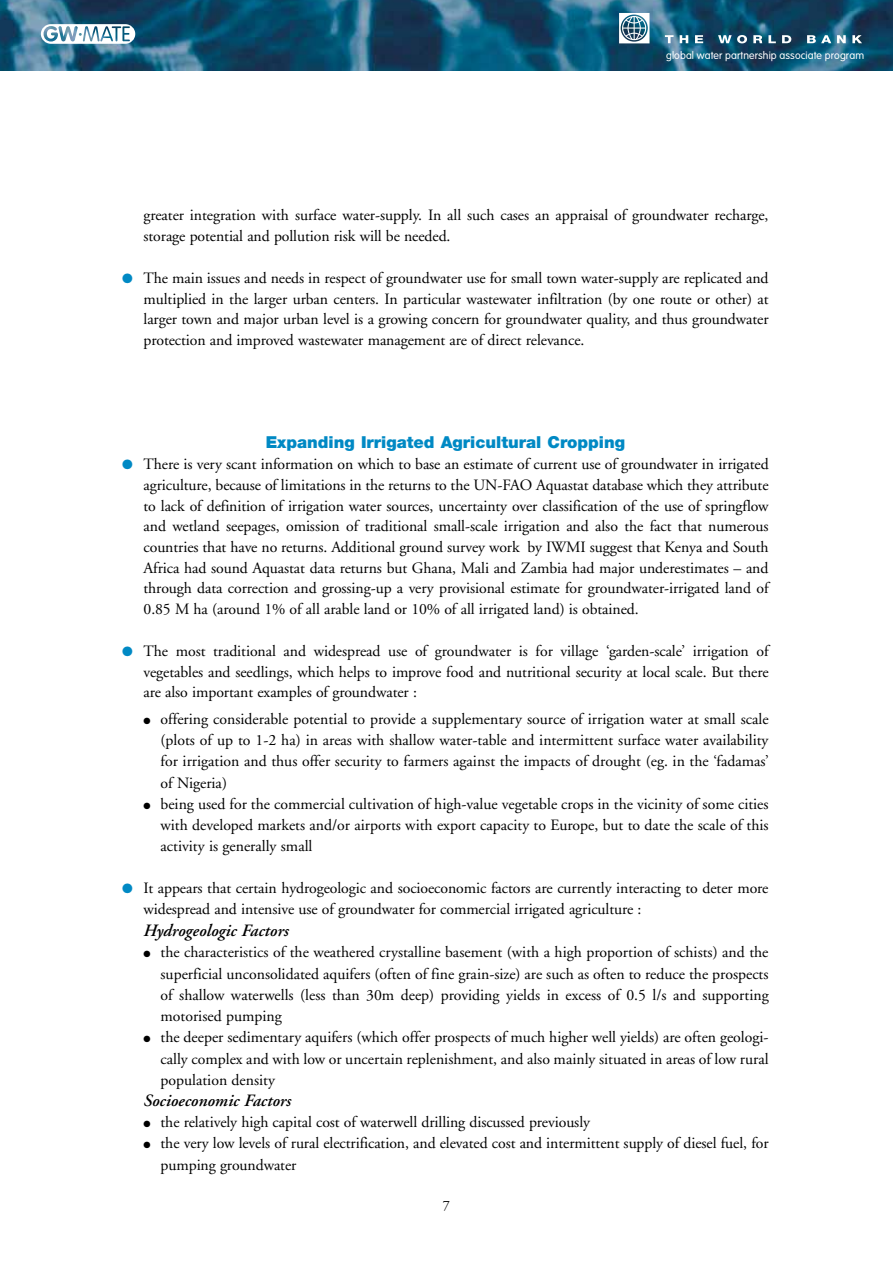
<style>
.page{position:relative;width:893px;height:1263px;background:#fff}
.page>*{position:absolute;margin:0;border:0;box-sizing:border-box;transform-origin:0 0}
.t1{font:italic 600 17.25px "Adobe Garamond";color:#000}
.t2{font:900 16.5px "Helvetica Neue";color:#0089c4}
.t3{font:15.75px/20.7px "Adobe Garamond";letter-spacing:-.005em;color:#000;text-align:justify}
.t4{font:14.25px "Adobe Garamond";color:#000}
.t5{font:300 10.5px "VAG Rounded";letter-spacing:.01em;color:#fff}
.s1{color:#0089c4}
</style>
<div class="page">
<img style="left:0;top:0;width:1px;height:70px">
<img style="left:1px;top:0;width:892px;height:70px">
<svg style="left:619px;top:13px;width:30px;height:30px"></svg>
<svg style="left:665px;top:35px;width:8px;height:8px"></svg>
<svg style="left:680px;top:35px;width:8px;height:8px"></svg>
<svg style="left:695px;top:35px;width:8px;height:8px"></svg>
<svg style="left:718px;top:35px;width:29px;height:8px"></svg>
<svg style="left:753px;top:35px;width:9px;height:8px"></svg>
<svg style="left:768px;top:35px;width:8px;height:8px"></svg>
<svg style="left:782px;top:35px;width:9px;height:8px"></svg>
<svg style="left:807px;top:35px;width:24px;height:8px"></svg>
<svg style="left:837px;top:35px;width:9px;height:8px"></svg>
<svg style="left:852px;top:35px;width:10px;height:8px"></svg>
<svg style="left:41px;top:24px;width:94px;height:20px"></svg>
<p class="t5" style="left:666px;top:49px;width:199px">global water partnership associate program</p>
<p class="t3" style="left:144px;top:205px;width:626px">greater integration with surface water-supply. In all such cases an appraisal of groundwater recharge, storage potential and pollution risk will be needed.</p>
<p class="t3" style="left:144px;top:268px;width:627px;text-indent:-21px"><span class="s1">●</span> The main issues and needs in respect of groundwater use for small town water-supply are replicated and multiplied in the larger urban centers. In particular wastewater infiltration (by one route or other) at larger town and major urban level is a growing concern for groundwater quality, and thus groundwater protection and improved wastewater management are of direct relevance.</p>
<p class="t2" style="left:266px;top:432px;width:361px">Expanding Irrigated Agricultural Cropping</p>
<p class="t3" style="left:144px;top:454px;width:627px;text-indent:-21px"><span class="s1">●</span> There is very scant information on which to base an estimate of current use of groundwater in irrigated agriculture, because of limitations in the returns to the UN-FAO Aquastat database which they attribute to lack of definition of irrigation water sources, uncertainty over classification of the use of springflow and wetland seepages, omission of traditional small-scale irrigation and also the fact that numerous countries that have no returns. Additional ground survey work by IWMI suggest that Kenya and South Africa had sound Aquastat data returns but Ghana, Mali and Zambia had major underestimates – and through data correction and grossing-up a very provisional estimate for groundwater-irrigated land of 0.85 M ha (around 1% of all arable land or 10% of all irrigated land) is obtained.</p>
<p class="t3" style="left:144px;top:641px;width:627px;text-indent:-21px"><span class="s1">●</span> The most traditional and widespread use of groundwater is for village ‘garden-scale’ irrigation of vegetables and seedlings, which helps to improve food and nutritional security at local scale. But there are also important examples of groundwater :</p>
<p class="t3" style="left:161px;top:709px;width:610px;line-height:21.3px;text-indent:-17px">● offering considerable potential to provide a supplementary source of irrigation water at small scale (plots of up to 1-2 ha) in areas with shallow water-table and intermittent surface water availability for irrigation and thus offer security to farmers against the impacts of drought (eg. in the ‘fadamas’ of Nigeria)</p>
<p class="t3" style="left:161px;top:794px;width:610px;line-height:21.3px;text-indent:-17px">● being used for the commercial cultivation of high-value vegetable crops in the vicinity of some cities with developed markets and/or airports with export capacity to Europe, but to date the scale of this activity is generally small</p>
<p class="t3" style="left:144px;top:878px;width:626px;text-indent:-21px"><span class="s1">●</span> It appears that certain hydrogeologic and socioeconomic factors are currently interacting to deter more widespread and intensive use of groundwater for commercial irrigated agriculture :</p>
<p class="t1" style="left:144px;top:921px;width:147px">Hydrogeologic Factors</p>
<p class="t3" style="left:161px;top:942px;width:610px;line-height:21.3px;text-indent:-17px">● the characteristics of the weathered crystalline basement (with a high proportion of schists) and the superficial unconsolidated aquifers (often of fine grain-size) are such as often to reduce the prospects of shallow waterwells (less than 30m deep) providing yields in excess of 0.5 l/s and supporting motorised pumping</p>
<p class="t3" style="left:161px;top:1027px;width:610px;line-height:21.3px;text-indent:-17px">● the deeper sedimentary aquifers (which offer prospects of much higher well yields) are often geologi&shy;cally complex and with low or uncertain replenishment, and also mainly situated in areas of low rural population density</p>
<p class="t1" style="left:144px;top:1091px;width:149px">Socioeconomic Factors</p>
<p class="t3" style="left:144px;top:1112px;width:448px">● the relatively high capital cost of waterwell drilling discussed previously</p>
<p class="t3" style="left:161px;top:1133px;width:610px;line-height:21.3px;text-indent:-17px">● the very low levels of rural electrification, and elevated cost and intermittent supply of diesel fuel, for pumping groundwater</p>
<p class="t4" style="left:443px;top:1197px;width:9px">7</p>
</div>
